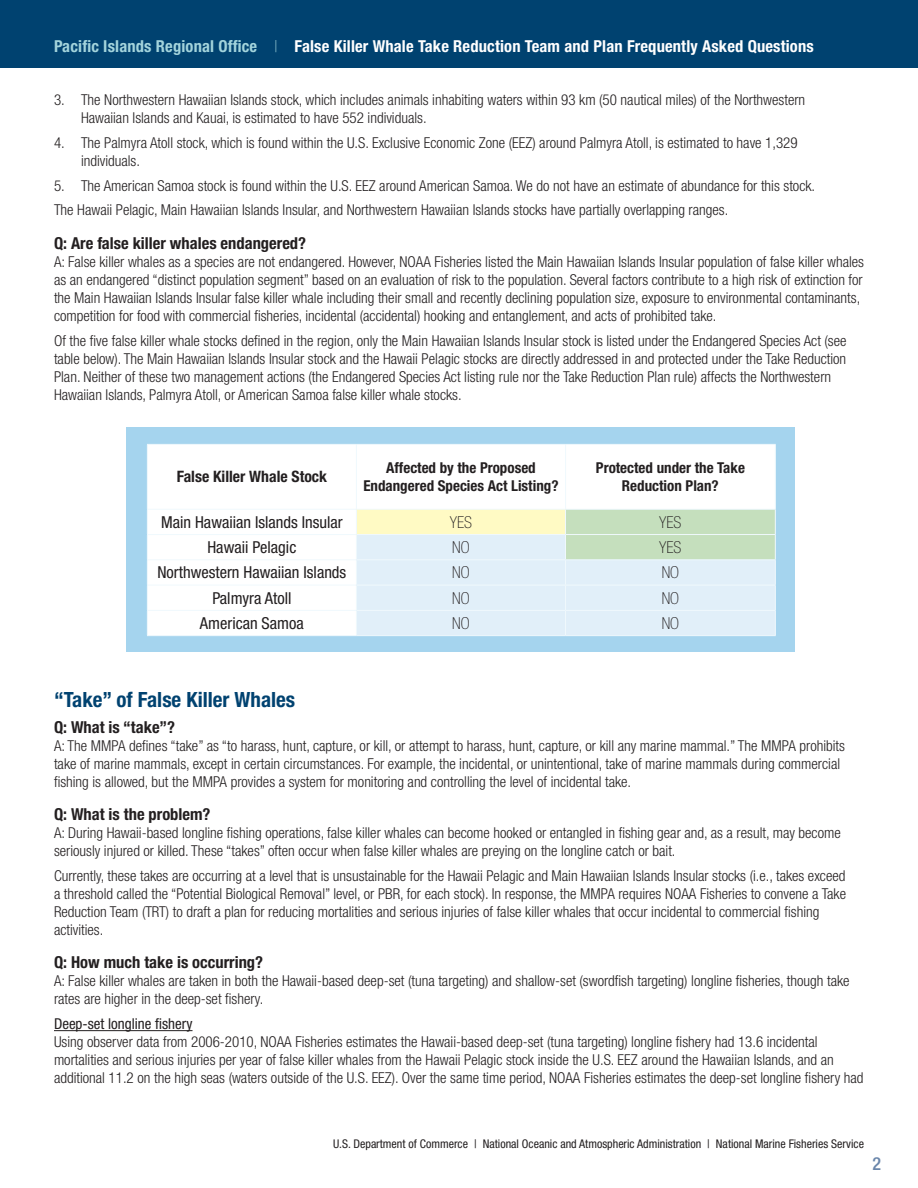
<style>
.page{position:relative;width:918px;height:1188px;background:#fff}
.page>*{position:absolute;margin:0;border:0;box-sizing:border-box;transform-origin:0 0}
.t1{font:700 condensed 21px "Helvetica Neue LT Std";color:#004270}
.t2{font:500 condensed 18px "Helvetica Neue LT Std";color:#6a86ab}
.t3{font:700 condensed 16.5px "Helvetica Neue LT Std";letter-spacing:.01em;color:#fff}
.t4{font:700 condensed 16.5px "Helvetica Neue LT Std";color:#231f20}
.t5{font:condensed 16.5px "Helvetica Neue LT Std";color:#231f20}
.t6{font:100 condensed 16.5px "Helvetica Neue LT Std";color:#231f20}
.t7{font:700 condensed 15.75px "Helvetica Neue LT Std";color:#231f20}
.t8{font:300 condensed 15px/18px "Helvetica Neue LT Std";color:#231f20}
.t9{font:700 condensed 15px/18px "Helvetica Neue LT Std";color:#231f20;text-align:center}
.t10{font:condensed 15px "Helvetica Neue LT Std";color:#231f20}
.t11{font:condensed 12px "Helvetica Neue LT Std";color:#231f20}
.s1{color:#a3d4dc}
.s2{font-weight:100;color:#a3d4dc}
</style>
<div class="page">
<div style="left:0;top:0;width:918px;height:68px;background:#004270"></div>
<div style="left:126px;top:428px;width:669px;height:224px;background:#a5d4ee"></div>
<div style="left:148px;top:445px;width:627px;height:190px;background:#fff"></div>
<hr style="left:147px;top:444px;width:209px;height:1px;background:#f0f9fd">
<hr style="left:147px;top:445px;width:1px;height:64px;background:#f0f9fd">
<hr style="left:356px;top:444px;width:210px;height:1px;background:#f0f9fd">
<hr style="left:356px;top:445px;width:1px;height:64px;background:#f0f9fd">
<hr style="left:566px;top:444px;width:210px;height:1px;background:#f0f9fd">
<hr style="left:565px;top:445px;width:1px;height:64px;background:#f0f9fd">
<hr style="left:775px;top:445px;width:1px;height:64px;background:#f0f9fd">
<hr style="left:147px;top:509px;width:209px;height:1px;background:#f0f9fd">
<hr style="left:147px;top:585px;width:209px;height:1px;background:#f0f9fd">
<hr style="left:147px;top:610px;width:209px;height:1px;background:#f0f9fd">
<hr style="left:147px;top:635px;width:209px;height:1px;background:#f0f9fd">
<hr style="left:147px;top:534px;width:209px;height:1px;background:#f0f9fd">
<svg style="left:147px;top:510px;width:1px;height:125px"></svg>
<hr style="left:147px;top:559px;width:209px;height:1px;background:#f0f9fd">
<svg style="left:356px;top:509px;width:420px;height:127px;background:#dfede8"></svg>
<hr style="left:566px;top:559px;width:210px;height:1px;background:#f0f9fd">
<hr style="left:54px;top:1030px;width:139px;height:1px;background:#231f20">
<p class="t3" style="left:54px;top:36px;width:761px"><span class="s1">Pacific Islands Regional Office</span> <span class="s2">|</span> False Killer Whale Take Reduction Team and Plan Frequently Asked Questions</p>
<p class="t8" style="left:81px;top:91px;width:726px;text-indent:-27px">3. The Northwestern Hawaiian Islands stock, which includes animals inhabiting waters within 93 km (50 nautical miles) of the Northwestern<br>Hawaiian Islands and Kauai, is estimated to have 552 individuals.</p>
<p class="t8" style="left:81px;top:134px;width:718px;text-indent:-27px">4. The Palmyra Atoll stock, which is found within the U.S. Exclusive Economic Zone (EEZ) around Palmyra Atoll, is estimated to have 1,329 individuals.</p>
<p class="t8" style="left:54px;top:173px;width:763px;line-height:24.8px">5. The American Samoa stock is found within the U.S. EEZ around American Samoa. We do not have an estimate of abundance for this stock.<br>The Hawaii Pelagic, Main Hawaiian Islands Insular, and Northwestern Hawaiian Islands stocks have partially overlapping ranges.</p>
<p class="t4" style="left:54px;top:233px;width:254px">Q: Are false killer whales endangered?</p>
<p class="t8" style="left:54px;top:252px;width:812px">A: False killer whales as a species are not endangered. However, NOAA Fisheries listed the Main Hawaiian Islands Insular population of false killer whales as an endangered “distinct population segment” based on an evaluation of risk to the population. Several factors contribute to a high risk of extinction for the Main Hawaiian Islands Insular false killer whale including their small and recently declining population size, exposure to environmental contaminants, competition for food with commercial fisheries, incidental (accidental) hooking and entanglement, and acts of prohibited take.</p>
<p class="t8" style="left:54px;top:331px;width:794px">Of the five false killer whale stocks defined in the region, only the Main Hawaiian Islands Insular stock is listed under the Endangered Species Act (see table below). The Main Hawaiian Islands Insular stock and the Hawaii Pelagic stocks are directly addressed in and protected under the Take Reduction Plan. Neither of these two management actions (the Endangered Species Act listing rule nor the Take Reduction Plan rule) affects the Northwestern Hawaiian Islands, Palmyra Atoll, or American Samoa false killer whale stocks.</p>
<p class="t7" style="left:177px;top:467px;width:152px">False Killer Whale Stock</p>
<p class="t9" style="left:363px;top:459px;width:197px">Affected by the Proposed<br>Endangered Species Act Listing?</p>
<p class="t9" style="left:596px;top:459px;width:151px">Protected under the Take<br>Reduction Plan?</p>
<p class="t5" style="left:161px;top:512px;width:183px">Main Hawaiian Islands Insular</p>
<p class="t6" style="left:450px;top:513px;width:24px">YES</p>
<p class="t6" style="left:659px;top:513px;width:24px">YES</p>
<p class="t5" style="left:207px;top:538px;width:90px">Hawaii Pelagic</p>
<p class="t6" style="left:452px;top:538px;width:19px">NO</p>
<p class="t6" style="left:659px;top:538px;width:24px">YES</p>
<p class="t5" style="left:157px;top:563px;width:190px">Northwestern Hawaiian Islands</p>
<p class="t6" style="left:452px;top:563px;width:19px">NO</p>
<p class="t6" style="left:662px;top:563px;width:19px">NO</p>
<p class="t5" style="left:212px;top:588px;width:81px">Palmyra Atoll</p>
<p class="t6" style="left:452px;top:589px;width:19px">NO</p>
<p class="t6" style="left:662px;top:589px;width:19px">NO</p>
<p class="t5" style="left:200px;top:614px;width:105px">American Samoa</p>
<p class="t6" style="left:452px;top:614px;width:19px">NO</p>
<p class="t6" style="left:662px;top:614px;width:19px">NO</p>
<h1 class="t1" style="left:54px;top:686px;width:243px">“Take” of False Killer Whales</h1>
<p class="t4" style="left:54px;top:717px;width:123px">Q: What is “take”?</p>
<p class="t8" style="left:54px;top:737px;width:793px">A: The MMPA defines “take” as “to harass, hunt, capture, or kill, or attempt to harass, hunt, capture, or kill any marine mammal.” The MMPA prohibits take of marine mammals, except in certain circumstances. For example, the incidental, or unintentional, take of marine mammals during commercial fishing is allowed, but the MMPA provides a system for monitoring and controlling the level of incidental take.</p>
<p class="t4" style="left:54px;top:804px;width:158px">Q: What is the problem?</p>
<p class="t8" style="left:54px;top:824px;width:788px">A: During Hawaii-based longline fishing operations, false killer whales can become hooked or entangled in fishing gear and, as a result, may become seriously injured or killed. These “takes” often occur when false killer whales are preying on the longline catch or bait.</p>
<p class="t8" style="left:54px;top:867px;width:794px">Currently, these takes are occurring at a level that is unsustainable for the Hawaii Pelagic and Main Hawaiian Islands Insular stocks (i.e., takes exceed a threshold called the “Potential Biological Removal” level, or PBR, for each stock). In response, the MMPA requires NOAA Fisheries to convene a Take Reduction Team (TRT) to draft a plan for reducing mortalities and serious injuries of false killer whales that occur incidental to commercial fishing activities.</p>
<p class="t4" style="left:54px;top:953px;width:211px">Q: How much take is occurring?</p>
<p class="t8" style="left:54px;top:972px;width:797px">A: False killer whales are taken in both the Hawaii-based deep-set (tuna targeting) and shallow-set (swordfish targeting) longline fisheries, though take rates are higher in the deep-set fishery.</p>
<p class="t10" style="left:54px;top:1015px;width:140px">Deep-set longline fishery</p>
<p class="t8" style="left:54px;top:1033px;width:811px">Using observer data from 2006-2010, NOAA Fisheries estimates the Hawaii-based deep-set (tuna targeting) longline fishery had 13.6 incidental mortalities and serious injuries per year of false killer whales from the Hawaii Pelagic stock inside the U.S. EEZ around the Hawaiian Islands, and an additional 11.2 on the high seas (waters outside of the U.S. EEZ). Over the same time period, NOAA Fisheries estimates the deep-set longline fishery had</p>
<p class="t11" style="left:333px;top:1136px;width:532px">U.S. Department of Commerce | National Oceanic and Atmospheric Administration | National Marine Fisheries Service</p>
<p class="t2" style="left:873px;top:1153px;width:10px">2</p>
</div>
